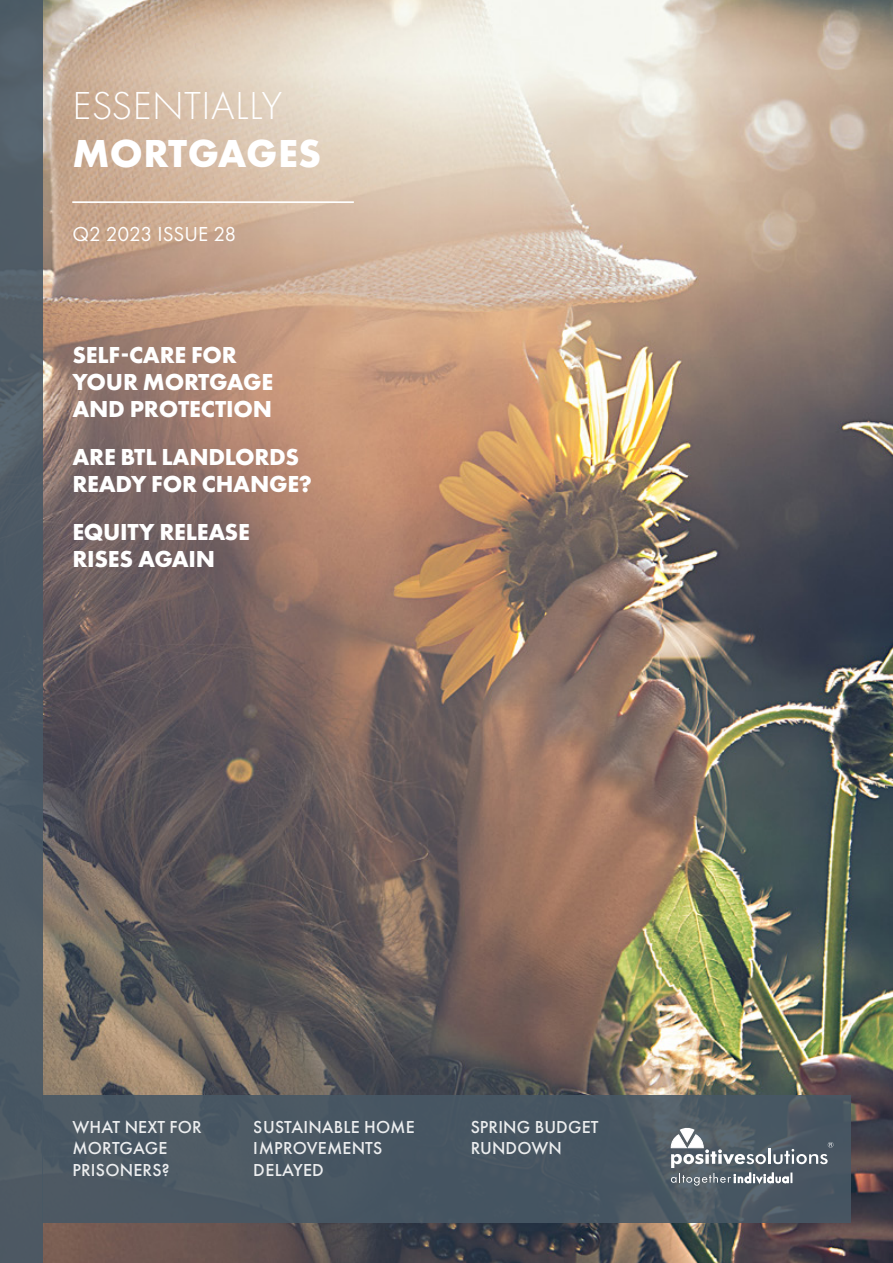
<style>
.page{position:relative;width:893px;height:1263px;background:#fff}
.page>*{position:absolute;margin:0;border:0;box-sizing:border-box;transform-origin:0 0}
.t1{font:300 40.5px "Futura PT";letter-spacing:.01em;color:#fff}
.t2{font:700 40.5px "Futura PT";letter-spacing:.01em;color:#fff}
.t3{font:700 24px/27px "Futura PT";letter-spacing:-.01em;color:#fff}
.t4{font:21px "Futura PT";color:#fff}
.t5{font:500 18px/21.6px "Futura PT";letter-spacing:.01em;color:#fff}
</style>
<div class="page">
<img style="left:43px;top:0;width:850px;height:1263px">
<div style="left:0;top:0;width:43px;height:1263px;background:#4f5c66"></div>
<div style="left:43px;top:1095px;width:595px;height:127px;background:#485865"></div>
<div style="left:638px;top:1095px;width:212px;height:127px;background:linear-gradient(to right,#515e67,#475461)"></div>
<hr style="left:72px;top:201px;width:282px;height:2px;background:#fff">
<svg style="left:671px;top:1128px;width:162px;height:58px;background:#6e7881"></svg>
<h1 class="t1" style="left:72px;top:82px;width:211px">ESSENTIALLY</h1>
<h1 class="t2" style="left:72px;top:128px;width:250px">MORTGAGES</h1>
<p class="t4" style="left:72px;top:222px;width:166px">Q2 2023 ISSUE 28</p>
<p class="t3" style="left:72px;top:341px;width:202px">SELF-CARE FOR<br>YOUR MORTGAGE<br>AND PROTECTION</p>
<p class="t3" style="left:72px;top:443px;width:241px">ARE BTL LANDLORDS<br>READY FOR CHANGE?</p>
<p class="t3" style="left:72px;top:518px;width:179px">EQUITY RELEASE<br>RISES AGAIN</p>
<p class="t5" style="left:72px;top:1116px;width:131px">WHAT NEXT FOR<br>MORTGAGE<br>PRISONERS?</p>
<p class="t5" style="left:254px;top:1116px;width:162px">SUSTAINABLE HOME<br>IMPROVEMENTS<br>DELAYED</p>
<p class="t5" style="left:470px;top:1116px;width:130px">SPRING BUDGET<br>RUNDOWN</p>
</div>
